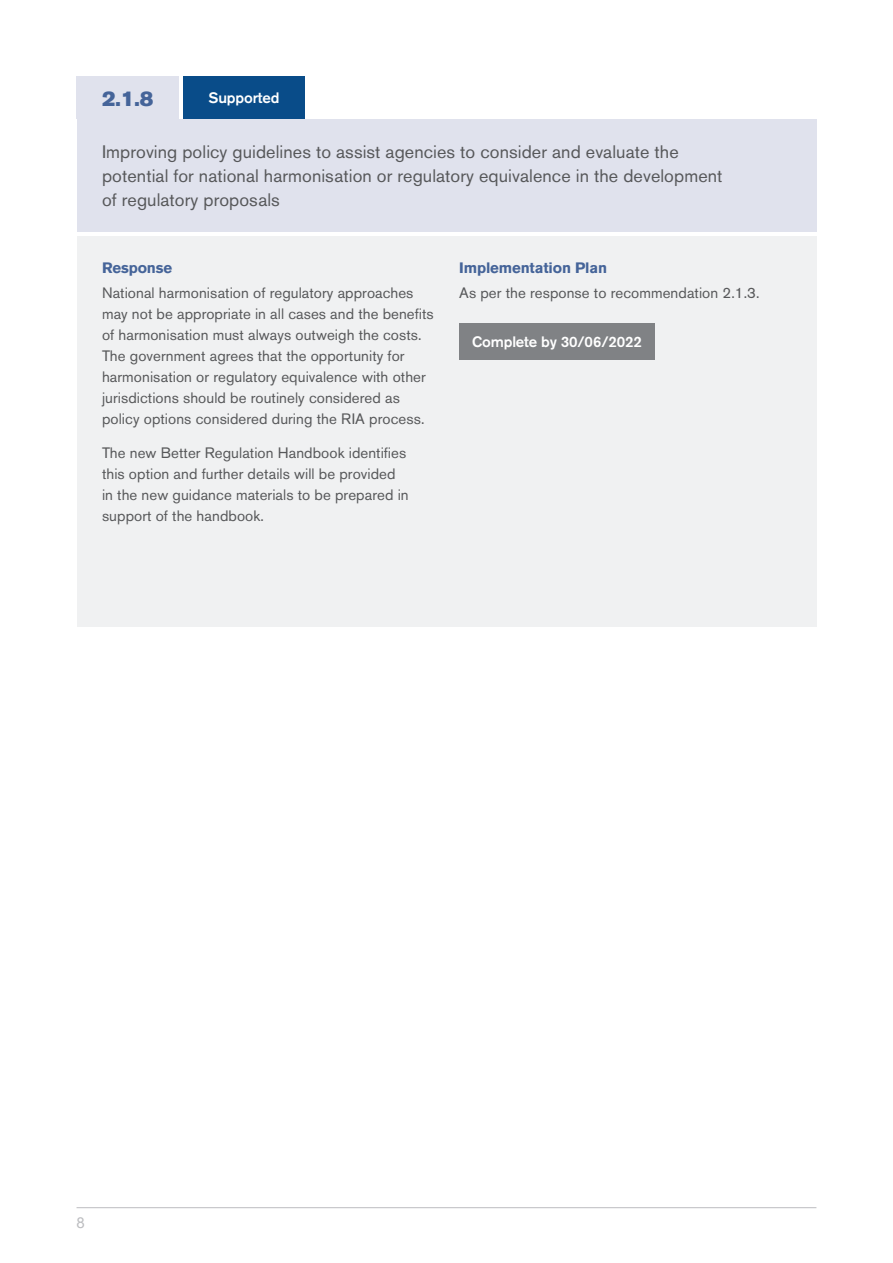
<style>
.page{position:relative;width:893px;height:1263px;background:#fff}
.page>*{position:absolute;margin:0;border:0;box-sizing:border-box;transform-origin:0 0}
.Sub_Sub_Heading{font:21px "Akzidenz Grotesk Std Super";color:#456499}
.Body_Text{font:18px/24px "Akzidenz Grotesk Std";letter-spacing:.005em;color:#57585a}
.Table_Body_Text{font:15px/21px "Akzidenz Grotesk Std";letter-spacing:.005em;color:#57585a}
.Table_Heading{font:500 15px "Akzidenz Grotesk Std";letter-spacing:-.01em;color:#fff}
.Table_Paragraph_Head{font:700 15px "Akzidenz Grotesk Std";letter-spacing:-.01em;color:#456499}
.t1{font:15px "Arial";color:#bcbdc0}
</style>
<div class="page">
<hr style="left:77px;top:1207px;width:739px;height:1px;background:#bcbdc0">
<div style="left:77px;top:236px;width:739px;height:390px;background:#f0f1f2"></div>
<div style="left:77px;top:119px;width:739px;height:113px;background:#e0e2ed"></div>
<div style="left:77px;top:77px;width:102px;height:42px;background:#e0e2ed"></div>
<div style="left:459px;top:323px;width:196px;height:37px;background:#808285"></div>
<div style="left:183px;top:77px;width:122px;height:42px;background:#094c89"></div>
<p class="Sub_Sub_Heading" style="left:102px;top:86px;width:53px">2.1.8</p>
<p class="Table_Heading" style="left:209px;top:89px;width:72px">Supported</p>
<p class="Body_Text" style="left:102px;top:140px;width:622px">Improving policy guidelines to assist agencies to consider and evaluate the potential for national harmonisation or regulatory equivalence in the development of regulatory proposals</p>
<p class="Table_Paragraph_Head" style="left:102px;top:259px;width:72px">Response</p>
<p class="Table_Body_Text" style="left:102px;top:282px;width:333px">National harmonisation of regulatory approaches may not be appropriate in all cases and the benefits of harmonisation must always outweigh the costs.<br>The government agrees that the opportunity for harmonisation or regulatory equivalence with other jurisdictions should be routinely considered as policy options considered during the RIA process.</p>
<p class="Table_Body_Text" style="left:102px;top:442px;width:308px">The new Better Regulation Handbook identifies this option and further details will be provided in the new guidance materials to be prepared in support of the handbook.</p>
<p class="Table_Paragraph_Head" style="left:459px;top:259px;width:149px">Implementation Plan</p>
<p class="Table_Body_Text" style="left:459px;top:282px;width:302px">As per the response to recommendation 2.1.3.</p>
<p class="Table_Heading" style="left:472px;top:333px;width:171px">Complete by 30/06/2022</p>
<p class="t1" style="left:77px;top:1212px;width:10px">8</p>
</div>
